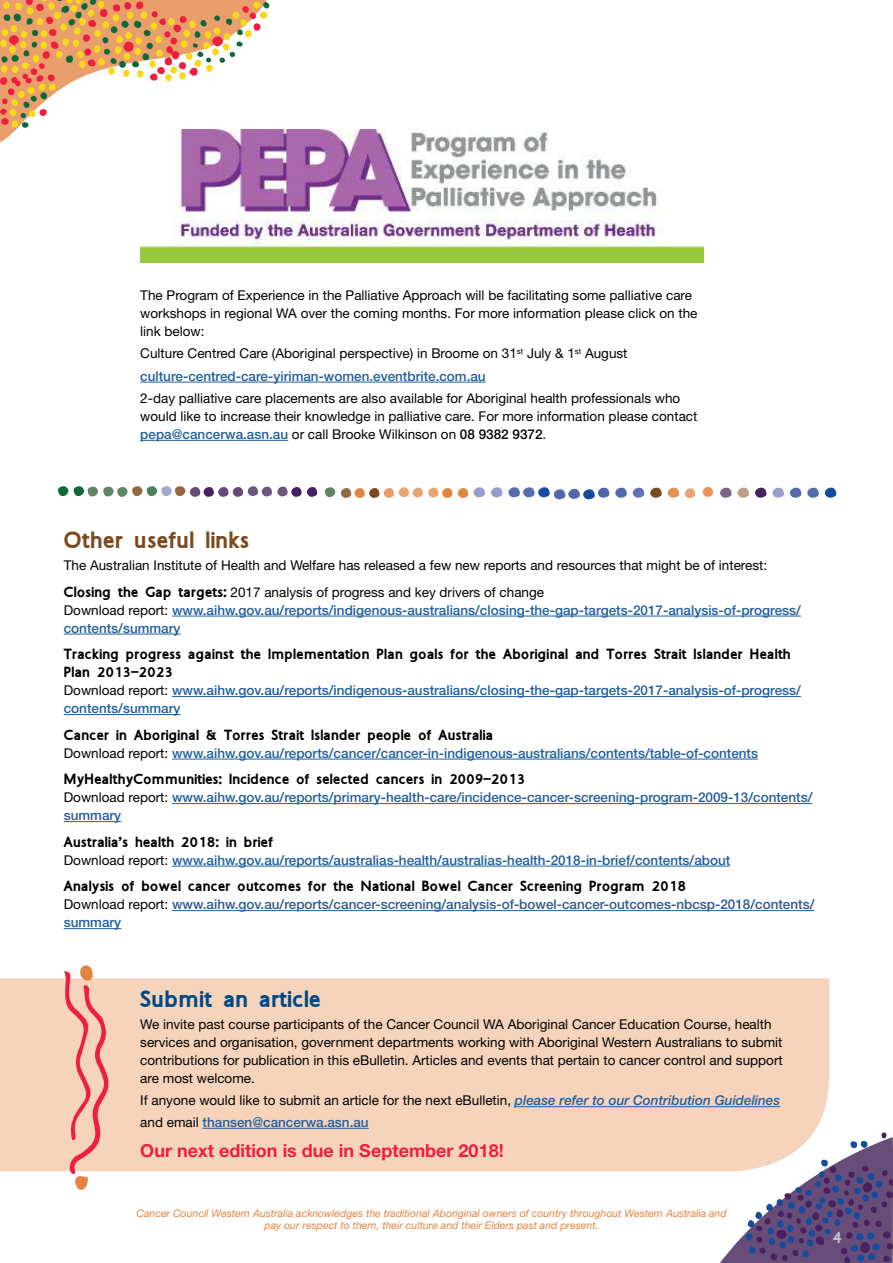
<style>
.page{position:relative;width:893px;height:1263px;background:#fff}
.page>*{position:absolute;margin:0;border:0;box-sizing:border-box;transform-origin:0 0}
.t1{font:700 24px "Aboriginal Sans";color:#7c4a20}
.t2{font:700 24px "Aboriginal Sans";color:#004883}
.t3{font:700 18px "Helvetica Neue LT Std";color:#ee1f3e}
.t4{font:700 16.5px "Aboriginal Sans";color:#c7bdcd}
.t5{font:700 15px/18px "Aboriginal Sans";color:#000}
.t6{font:13.5px/18px "Helvetica Neue LT Std";color:#000}
.t7{font:500 13.5px/18px "Helvetica Neue LT Std";color:#215e9e}
.t8{font:italic 10.5px/12px "Helvetica Neue LT Std";color:#e28442;text-align:center}
.s1{font-weight:500;color:#215e9e}
.s2{font-weight:500}
.s3{font-family:"Aboriginal Sans";font-weight:700;font-size:15px}
.s4{font-weight:400;color:#000}
.s5{font-weight:500;font-style:italic;color:#215e9e}
</style>
<div class="page">
<div style="left:191px;top:978px;width:638px;height:193px;background:#f5d4bb"></div>
<svg style="left:720px;top:1132px;width:173px;height:131px"></svg>
<hr style="left:172px;top:616px;width:629px;height:1px;background:#215e9e">
<hr style="left:64px;top:634px;width:117px;height:1px;background:#215e9e">
<hr style="left:172px;top:696px;width:629px;height:1px;background:#215e9e">
<hr style="left:64px;top:714px;width:117px;height:1px;background:#215e9e">
<hr style="left:172px;top:759px;width:586px;height:1px;background:#215e9e">
<hr style="left:172px;top:803px;width:640px;height:1px;background:#215e9e">
<hr style="left:64px;top:821px;width:57px;height:1px;background:#215e9e">
<hr style="left:172px;top:866px;width:558px;height:1px;background:#215e9e">
<hr style="left:172px;top:910px;width:642px;height:1px;background:#215e9e">
<hr style="left:64px;top:928px;width:57px;height:1px;background:#215e9e">
<svg style="left:0;top:0;width:269px;height:142px"></svg>
<img style="left:140px;top:130px;width:564px;height:133px">
<hr style="left:515px;top:1106px;width:265px;height:1px;background:#215e9e">
<hr style="left:203px;top:1128px;width:166px;height:1px;background:#215e9e">
<hr style="left:140px;top:382px;width:346px;height:1px;background:#215e9e">
<hr style="left:140px;top:440px;width:148px;height:1px;background:#215e9e">
<svg style="left:0;top:965px;width:191px;height:225px;background:#f5d1be"></svg>
<svg style="left:615px;top:487px;width:29px;height:11px"></svg>
<svg style="left:720px;top:487px;width:116px;height:11px"></svg>
<svg style="left:58px;top:486px;width:259px;height:11px"></svg>
<svg style="left:325px;top:487px;width:284px;height:13px"></svg>
<svg style="left:650px;top:487px;width:45px;height:12px"></svg>
<svg style="left:702px;top:487px;width:11px;height:10px"></svg>
<div style="left:829px;top:1229px;width:17px;height:17px;background:#694d79;border-radius:50%"></div>
<p class="t6" style="left:140px;top:286px;width:559px">The Program of Experience in the Palliative Approach will be facilitating some palliative care workshops in regional WA over the coming months. For more information please click on the link below:</p>
<p class="t6" style="left:140px;top:342px;width:489px;line-height:22.2px">Culture Centred Care (Aboriginal perspective) in Broome on 31<sup>st</sup> July &amp; 1<sup>st</sup> August <span class="s1">culture-centred-care-yiriman-women.eventbrite.com.au</span></p>
<p class="t6" style="left:140px;top:389px;width:559px">2-day palliative care placements are also available for Aboriginal health professionals who would like to increase their knowledge in palliative care. For more information please contact <span class="s1">pepa@cancerwa.asn.au</span> or call Brooke Wilkinson on <span class="s2">08 9382 9372</span>.</p>
<h1 class="t1" style="left:64px;top:522px;width:187px">Other useful links</h1>
<p class="t6" style="left:64px;top:552px;width:705px;line-height:26.5px">The Australian Institute of Health and Welfare has released a few new reports and resources that might be of interest:<br><span class="s3">Closing the Gap targets:</span> 2017 analysis of progress and key drivers of change</p>
<p class="t7" style="left:64px;top:601px;width:739px"><span class="s4">Download report:</span> www.aihw.gov.au/reports/indigenous-australians/closing-the-gap-targets-2017-analysis-of-progress/ contents/summary</p>
<p class="t5" style="left:64px;top:646px;width:729px">Tracking progress against the Implementation Plan goals for the Aboriginal and Torres Strait Islander Health<br>Plan 2013–2023</p>
<p class="t7" style="left:64px;top:681px;width:739px"><span class="s4">Download report:</span> www.aihw.gov.au/reports/indigenous-australians/closing-the-gap-targets-2017-analysis-of-progress/ contents/summary</p>
<p class="t5" style="left:64px;top:726px;width:431px">Cancer in Aboriginal &amp; Torres Strait Islander people of Australia</p>
<p class="t7" style="left:64px;top:744px;width:696px"><span class="s4">Download report:</span> www.aihw.gov.au/reports/cancer/cancer-in-indigenous-australians/contents/table-of-contents</p>
<p class="t5" style="left:64px;top:771px;width:463px">MyHealthyCommunities: Incidence of selected cancers in 2009–2013</p>
<p class="t7" style="left:64px;top:788px;width:750px"><span class="s4">Download report:</span> www.aihw.gov.au/reports/primary-health-care/incidence-cancer-screening-program-2009-13/contents/ summary</p>
<p class="t5" style="left:64px;top:833px;width:211px">Australia’s health 2018: in brief</p>
<p class="t7" style="left:64px;top:851px;width:668px"><span class="s4">Download report:</span> www.aihw.gov.au/reports/australias-health/australias-health-2018-in-brief/contents/about</p>
<p class="t5" style="left:64px;top:878px;width:624px">Analysis of bowel cancer outcomes for the National Bowel Cancer Screening Program 2018</p>
<p class="t7" style="left:64px;top:895px;width:752px"><span class="s4">Download report:</span> www.aihw.gov.au/reports/cancer-screening/analysis-of-bowel-cancer-outcomes-nbcsp-2018/contents/ summary</p>
<h1 class="t2" style="left:140px;top:981px;width:182px">Submit an article</h1>
<p class="t6" style="left:140px;top:1015px;width:644px">We invite past course participants of the Cancer Council WA Aboriginal Cancer Education Course, health services and organisation, government departments working with Aboriginal Western Australians to submit contributions for publication in this eBulletin. Articles and events that pertain to cancer control and support are most welcome.</p>
<p class="t6" style="left:140px;top:1089px;width:641px;line-height:21.6px">If anyone would like to submit an article for the next eBulletin, <span class="s5">please refer to our Contribution Guidelines </span>and email <span class="s1">thansen@cancerwa.asn.au</span></p>
<h2 class="t3" style="left:140px;top:1139px;width:365px">Our next edition is due in September 2018!</h2>
<p class="t8" style="left:136px;top:1207px;width:592px">Cancer Council Western Australia acknowledges the traditional Aboriginal owners of country throughout Western Australia and pay our respect to them, their culture and their Elders past and present.</p>
<p class="t4" style="left:833px;top:1225px;width:11px">4</p>
</div>
